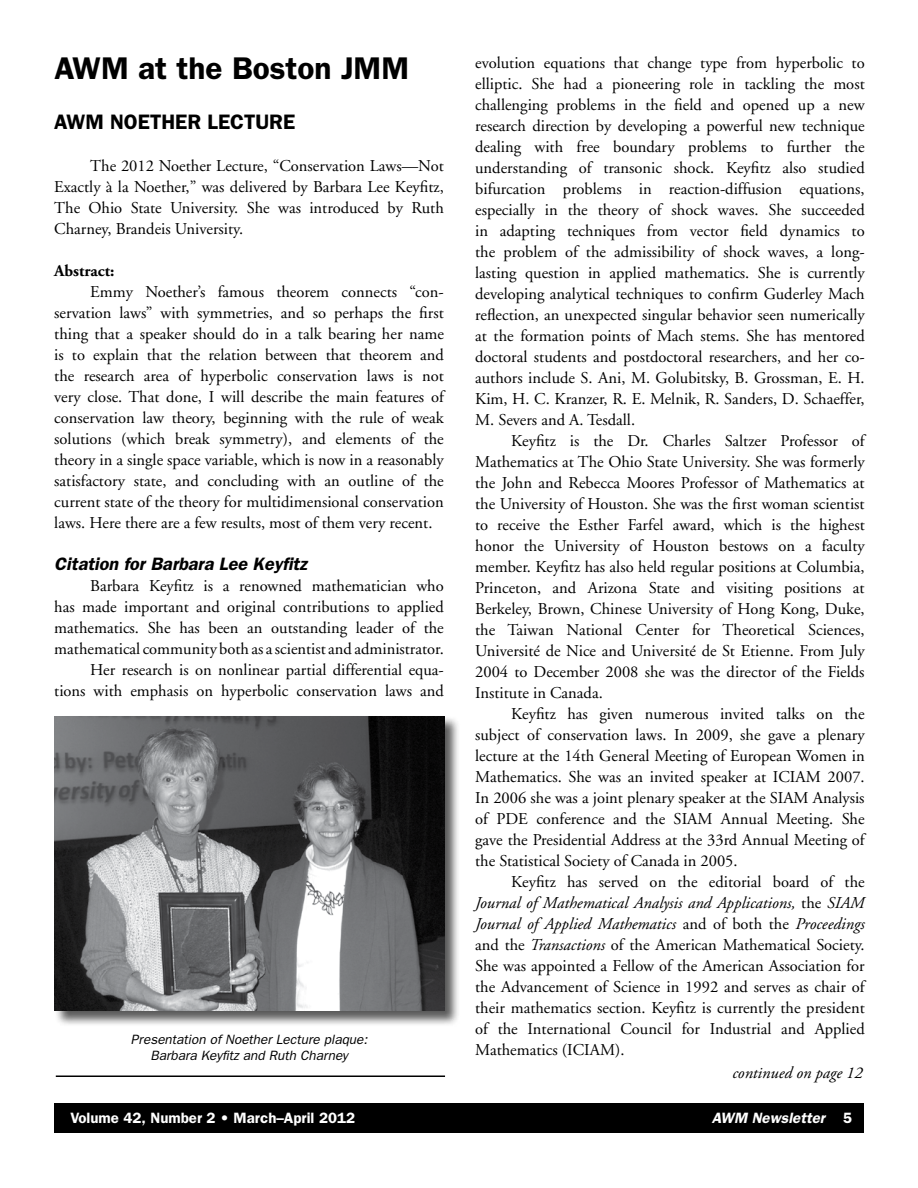
<style>
.page{position:relative;width:918px;height:1188px;background:#fff}
.page>*{position:absolute;margin:0;border:0;box-sizing:border-box;transform-origin:0 0}
.t1{font:600 31.5px "Franklin Gothic";color:#000}
.t2{font:600 21px "Franklin Gothic";color:#000}
.t3{font:italic 600 18px "Franklin Gothic";color:#000}
.t4{font:16.5px/21px "Adobe Garamond";color:#000;text-align:justify}
.t5{font:italic 16.5px "Adobe Garamond Pro";color:#000}
.t6{font:700 16.5px "Adobe Garamond";color:#000}
.t7{font:600 15px "Franklin Gothic";color:#fff}
.t8{font:italic 600 15px "Franklin Gothic";color:#fff}
.t9{font:italic 13.5px/16.5px "Franklin Gothic";color:#000;text-align:center}
.s1{font-style:italic}
.s2{font-style:normal}
</style>
<div class="page">
<div style="left:54px;top:1103px;width:810px;height:30px;background:#000"></div>
<hr style="left:56px;top:1076px;width:389px;height:1px;background:#000">
<div style="left:54px;top:715px;width:406px;height:311px;background:#000;opacity:.65"></div>
<img style="left:54px;top:716px;width:391px;height:295px">
<h1 class="t1" style="left:54px;top:50px;width:356px">AWM at the Boston JMM</h1>
<p class="t2" style="left:54px;top:109px;width:243px">AWM NOETHER LECTURE</p>
<p class="t4" style="left:54px;top:155px;width:391px;text-indent:36px">The 2012 Noether Lecture, “Conservation Laws—Not Exactly à la Noether,” was delivered by Barbara Lee Keyfitz, The Ohio State University. She was introduced by Ruth Charney, Brandeis University.</p>
<p class="t6" style="left:54px;top:261px;width:62px">Abstract:</p>
<p class="t4" style="left:54px;top:281px;width:391px;text-indent:36px">Emmy Noether’s famous theorem connects “con&shy;servation laws” with symmetries, and so perhaps the first thing that a speaker should do in a talk bearing her name is to explain that the relation between that theorem and the research area of hyperbolic conservation laws is not very close. That done, I will describe the main features of conservation law theory, beginning with the rule of weak solutions (which break symmetry), and elements of the theory in a single space variable, which is now in a reasonably satisfactory state, and concluding with an outline of the current state of the theory for multidimensional conservation laws. Here there are a few results, most of them very recent.</p>
<p class="t3" style="left:54px;top:553px;width:254px">Citation for Barbara Lee Keyfitz</p>
<p class="t4" style="left:54px;top:575px;width:391px;text-align:right">Barbara Keyfitz is a renowned mathematician who<br>has made important and original contributions to applied mathematics. She has been an outstanding leader of the mathematical community both as a scientist and administrator.<br>Her research is on nonlinear partial differential equa-<br>tions with emphasis on hyperbolic conservation laws and</p>
<p class="t9" style="left:131px;top:1031px;width:238px">Presentation of Noether Lecture plaque:<br>Barbara Keyfitz and Ruth Charney</p>
<p class="t4" style="left:475px;top:52px;width:391px">evolution equations that change type from hyperbolic to elliptic. She had a pioneering role in tackling the most challenging problems in the field and opened up a new research direction by developing a powerful new technique dealing with free boundary problems to further the understanding of transonic shock. Keyfitz also studied bifurcation problems in reaction-diffusion equations, especially in the theory of shock waves. She succeeded in adapting techniques from vector field dynamics to the problem of the admissibility of shock waves, a long&shy;lasting question in applied mathematics. She is currently developing analytical techniques to confirm Guderley Mach reflection, an unexpected singular behavior seen numerically at the formation points of Mach stems. She has mentored doctoral students and postdoctoral researchers, and her co&shy;authors include S. Ani, M. Golubitsky, B. Grossman, E. H.<br>Kim, H. C. Kranzer, R. E. Melnik, R. Sanders, D. Schaeffer, M. Severs and A. Tesdall.</p>
<p class="t4" style="left:475px;top:430px;width:391px;text-indent:36px">Keyfitz is the Dr. Charles Saltzer Professor of Mathematics at The Ohio State University. She was formerly the John and Rebecca Moores Professor of Mathematics at the University of Houston. She was the first woman scientist to receive the Esther Farfel award, which is the highest honor the University of Houston bestows on a faculty member. Keyfitz has also held regular positions at Columbia, Princeton, and Arizona State and visiting positions at Berkeley, Brown, Chinese University of Hong Kong, Duke, the Taiwan National Center for Theoretical Sciences, Université de Nice and Université de St Etienne. From July 2004 to December 2008 she was the director of the Fields Institute in Canada.</p>
<p class="t4" style="left:475px;top:703px;width:391px;text-indent:36px">Keyfitz has given numerous invited talks on the subject of conservation laws. In 2009, she gave a plenary lecture at the 14th General Meeting of European Women in Mathematics. She was an invited speaker at ICIAM 2007.<br>In 2006 she was a joint plenary speaker at the SIAM Analysis of PDE conference and the SIAM Annual Meeting. She gave the Presidential Address at the 33rd Annual Meeting of the Statistical Society of Canada in 2005.</p>
<p class="t4" style="left:475px;top:871px;width:391px;text-indent:36px">Keyfitz has served on the editorial board of the <span class="s1">Journal of Mathematical Analysis and Applications,</span> the <span class="s1">SIAM Journal of Applied Mathematics</span> and of both the <span class="s1">Proceedings </span>and the <span class="s1">Transactions</span> of the American Mathematical Society.<br>She was appointed a Fellow of the American Association for the Advancement of Science in 1992 and serves as chair of their mathematics section. Keyfitz is currently the president of the International Council for Industrial and Applied Mathematics (ICIAM).</p>
<p class="t5" style="left:732px;top:1063px;width:132px">continued on page 12</p>
<p class="t7" style="left:70px;top:1109px;width:286px">Volume 42, Number 2 • March–April 2012</p>
<p class="t8" style="left:712px;top:1109px;width:142px">AWM Newsletter <span class="s2">5</span></p>
</div>
